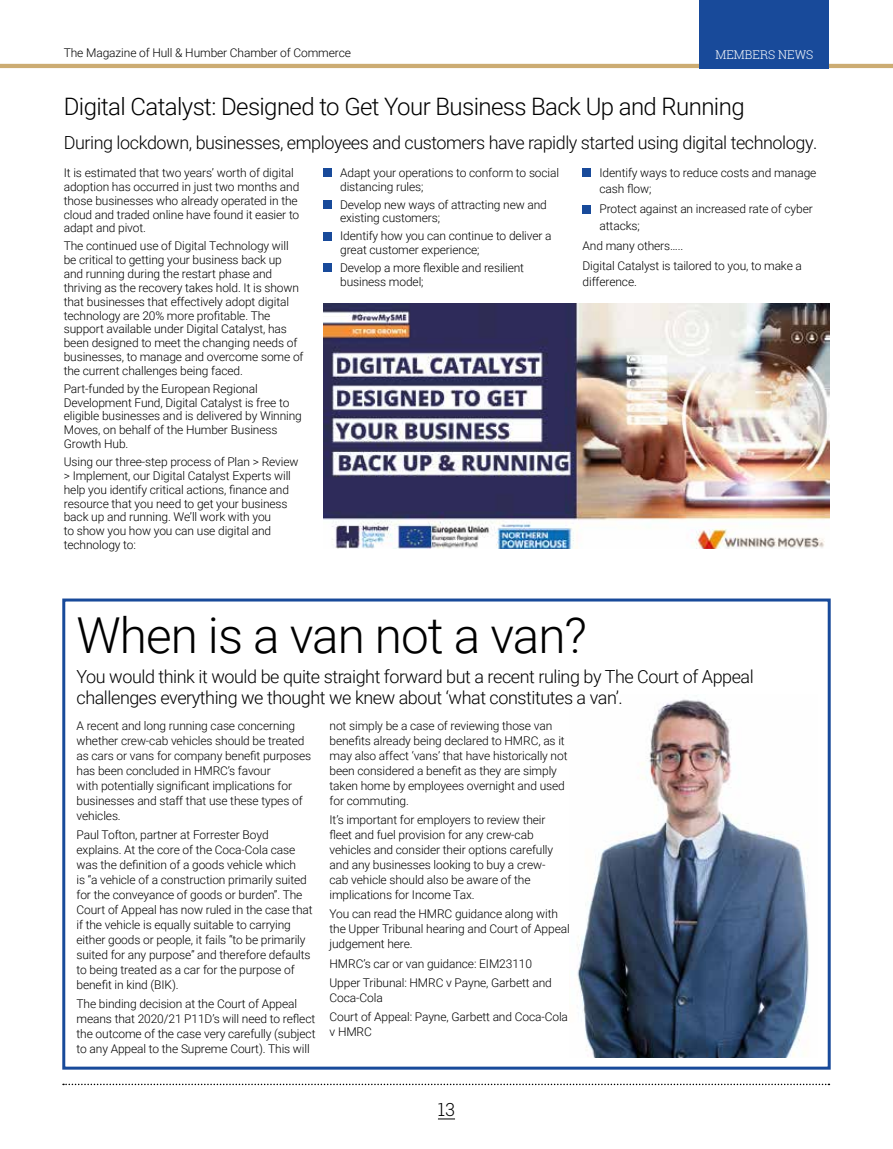
<style>
.page{position:relative;width:893px;height:1149px;background:#fff}
.page>*{position:absolute;margin:0;border:0;box-sizing:border-box;transform-origin:0 0}
.t1{font:300 49.5px "Roboto";letter-spacing:-.02em;color:#000}
.t2{font:300 24px "Roboto";letter-spacing:-.025em;color:#000}
.t3{font:300 18px/21.6px "Roboto";letter-spacing:-.025em;color:#000}
.t4{font:300 18px "Roboto Slab";color:#000}
.t5{font:300 12px/15px "Roboto";letter-spacing:-.01em;color:#000}
.t6{font:300 12px "Roboto Slab";color:#fff}
</style>
<div class="page">
<svg style="left:438px;top:1118px;width:17px;height:1px"></svg>
<svg style="left:63px;top:1083px;width:766px;height:1px"></svg>
<hr style="left:0;top:64px;width:893px;height:4px;background:#ccac73">
<div style="left:699px;top:0;width:130px;height:68px;background:#184a9a"></div>
<div style="left:62px;top:598px;width:769px;height:471px;border:3px solid #184a9a"></div>
<div style="left:323px;top:168px;width:9px;height:9px;background:#184a9a"></div>
<div style="left:323px;top:200px;width:9px;height:9px;background:#184a9a"></div>
<div style="left:323px;top:232px;width:9px;height:8px;background:#184a9a"></div>
<div style="left:323px;top:263px;width:9px;height:9px;background:#184a9a"></div>
<div style="left:583px;top:168px;width:8px;height:9px;background:#184a9a"></div>
<div style="left:583px;top:205px;width:8px;height:8px;background:#184a9a"></div>
<img style="left:323px;top:303px;width:506px;height:246px">
<img style="left:577px;top:699px;width:232px;height:358px">
<p class="t5" style="left:64px;top:45px;width:289px">The Magazine of Hull &amp; Humber Chamber of Commerce</p>
<p class="t6" style="left:715px;top:46px;width:99px">MEMBERS NEWS</p>
<h2 class="t2" style="left:64px;top:89px;width:682px">Digital Catalyst: Designed to Get Your Business Back Up and Running</h2>
<h3 class="t3" style="left:64px;top:131px;width:755px">During lockdown, businesses, employees and customers have rapidly started using digital technology.</h3>
<p class="t5" style="left:64px;top:165px;width:237px;line-height:13.8px">It is estimated that two years’ worth of digital adoption has occurred in just two months and those businesses who already operated in the cloud and traded online have found it easier to adapt and pivot.</p>
<p class="t5" style="left:64px;top:239px;width:241px;line-height:13.8px">The continued use of Digital Technology will be critical to getting your business back up and running during the restart phase and thriving as the recovery takes hold. It is shown that businesses that effectively adopt digital technology are 20% more profitable. The support available under Digital Catalyst, has been designed to meet the changing needs of businesses, to manage and overcome some of the current challenges being faced.</p>
<p class="t5" style="left:64px;top:381px;width:240px;line-height:13.8px">Part-funded by the European Regional Development Fund, Digital Catalyst is free to eligible businesses and is delivered by Winning Moves, on behalf of the Humber Business Growth Hub.</p>
<p class="t5" style="left:64px;top:454px;width:236px;line-height:13.8px">Using our three-step process of Plan &gt; Review &gt; Implement, our Digital Catalyst Experts will help you identify critical actions, finance and resource that you need to get your business back up and running. We’ll work with you<br>to show you how you can use digital and technology to:</p>
<p class="t5" style="left:340px;top:165px;width:220px;line-height:13.6px">Adapt your operations to conform to social distancing rules;</p>
<p class="t5" style="left:340px;top:197px;width:208px;line-height:13.6px">Develop new ways of attracting new and existing customers;</p>
<p class="t5" style="left:340px;top:229px;width:213px;line-height:13.6px">Identify how you can continue to deliver a great customer experience;</p>
<p class="t5" style="left:340px;top:260px;width:185px;line-height:13.6px">Develop a more flexible and resilient business model;</p>
<p class="t5" style="left:600px;top:164px;width:218px;line-height:16px">Identify ways to reduce costs and manage cash flow;</p>
<p class="t5" style="left:600px;top:201px;width:215px;line-height:16px">Protect against an increased rate of cyber attacks;</p>
<p class="t5" style="left:583px;top:235px;width:221px;line-height:20.2px">And many others…..<br>Digital Catalyst is tailored to you, to make a</p>
<p class="t5" style="left:583px;top:274px;width:56px">difference.</p>
<h1 class="t1" style="left:77px;top:600px;width:512px">When is a van not a van?</h1>
<h3 class="t3" style="left:77px;top:664px;width:679px">You would think it would be quite straight forward but a recent ruling by The Court of Appeal challenges everything we thought we knew about ‘what constitutes a van’.</h3>
<p class="t5" style="left:77px;top:717px;width:236px">A recent and long running case concerning whether crew-cab vehicles should be treated as cars or vans for company benefit purposes has been concluded in HMRC’s favour<br>with potentially significant implications for businesses and staff that use these types of vehicles.</p>
<p class="t5" style="left:77px;top:826px;width:238px">Paul Tofton, partner at Forrester Boyd explains. At the core of the Coca-Cola case was the definition of a goods vehicle which<br>is “a vehicle of a construction primarily suited for the conveyance of goods or burden”. The Court of Appeal has now ruled in the case that if the vehicle is equally suitable to carrying either goods or people, it fails “to be primarily suited for any purpose” and therefore defaults to being treated as a car for the purpose of benefit in kind (BIK).</p>
<p class="t5" style="left:77px;top:995px;width:240px">The binding decision at the Court of Appeal means that 2020/21 P11D’s will need to reflect the outcome of the case very carefully (subject to any Appeal to the Supreme Court). This will</p>
<p class="t5" style="left:330px;top:717px;width:239px">not simply be a case of reviewing those van benefits already being declared to HMRC, as it may also affect ‘vans’ that have historically not been considered a benefit as they are simply taken home by employees overnight and used for commuting.</p>
<p class="t5" style="left:330px;top:811px;width:225px">It’s important for employers to review their fleet and fuel provision for any crew-cab vehicles and consider their options carefully and any businesses looking to buy a crew&shy;cab vehicle should also be aware of the implications for Income Tax.</p>
<p class="t5" style="left:330px;top:905px;width:242px">You can read the HMRC guidance along with the Upper Tribunal hearing and Court of Appeal judgement here.</p>
<p class="t5" style="left:330px;top:952px;width:224px;line-height:19.2px">HMRC’s car or van guidance: EIM23110<br>Upper Tribunal: HMRC v Payne, Garbett and</p>
<p class="t5" style="left:330px;top:987px;width:240px;line-height:19.2px">Coca-Cola<br>Court of Appeal: Payne, Garbett and Coca-Cola</p>
<p class="t5" style="left:330px;top:1023px;width:44px">v HMRC</p>
<h3 class="t4" style="left:438px;top:1096px;width:19px">13</h3>
</div>
